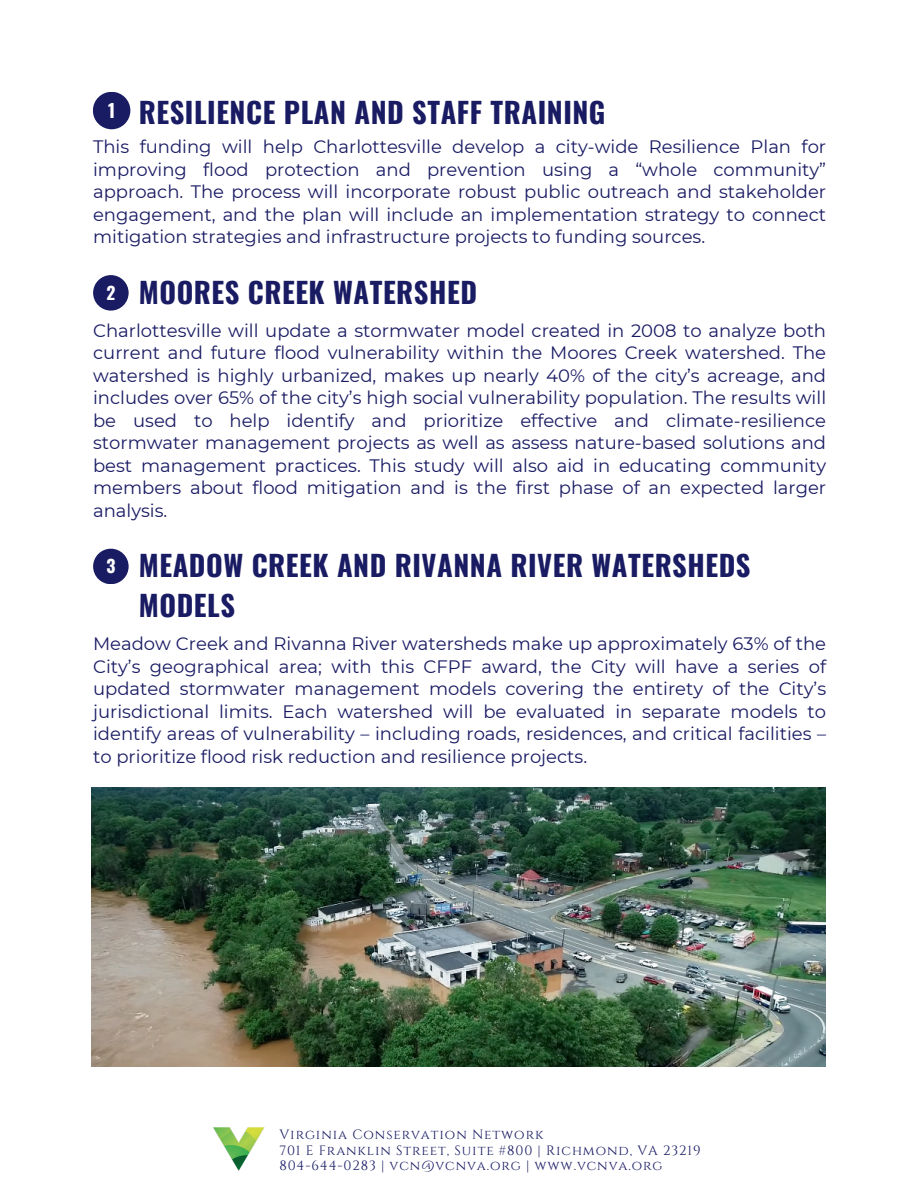
<style>
.page{position:relative;width:918px;height:1188px;background:#fff}
.page>*{position:absolute;margin:0;border:0;box-sizing:border-box;transform-origin:0 0}
.t1{font:700 28.5px/39.3px "Oswald";letter-spacing:.02em;color:#191b63}
.t2{font:700 18.45px "Oswald";color:#fff}
.t3{font:18px/22.5px "Montserrat";color:#191b63;text-align:justify}
.t4{font:700 17.55px "Oswald";color:#fff}
.t5{font:13.5px/15.8px "Cinzel";letter-spacing:.065em;color:#191b63}
.s1{font-size:17.55px;color:#fff}
</style>
<div class="page">
<div style="left:93px;top:92px;width:37px;height:37px;background:#191b63;border-radius:50%"></div>
<div style="left:93px;top:275px;width:36px;height:36px;background:#191b63;border-radius:50%"></div>
<div style="left:93px;top:549px;width:36px;height:35px;background:#191b63;border-radius:50%"></div>
<img style="left:213px;top:1127px;width:52px;height:44px">
<img style="left:92px;top:788px;width:733px;height:279px">
<h1 class="t1" style="left:139px;top:95px;width:468px">RESILIENCE PLAN AND STAFF TRAINING</h1>
<p class="t2" style="left:108px;top:101px;width:9px">1</p>
<p class="t3" style="left:93px;top:135px;width:735px">This funding will help Charlottesville develop a city-wide Resilience Plan for improving flood protection and prevention using a “whole community” approach. The process will incorporate robust public outreach and stakeholder engagement, and the plan will include an implementation strategy to connect mitigation strategies and infrastructure projects to funding sources.</p>
<h1 class="t1" style="left:107px;top:274px;width:372px"><span class="s1">2</span> MOORES CREEK WATERSHED</h1>
<p class="t3" style="left:93px;top:318px;width:735px">Charlottesville will update a stormwater model created in 2008 to analyze both current and future flood vulnerability within the Moores Creek watershed. The watershed is highly urbanized, makes up nearly 40% of the city’s acreage, and includes over 65% of the city’s high social vulnerability population. The results will be used to help identify and prioritize effective and climate-resilience stormwater management projects as well as assess nature-based solutions and best management practices. This study will also aid in educating community members about flood mitigation and is the first phase of an expected larger analysis.</p>
<p class="t4" style="left:107px;top:557px;width:10px">3</p>
<h1 class="t1" style="left:139px;top:548px;width:613px">MEADOW CREEK AND RIVANNA RIVER WATERSHEDS<br>MODELS</h1>
<p class="t3" style="left:93px;top:632px;width:735px">Meadow Creek and Rivanna River watersheds make up approximately 63% of the City’s geographical area; with this CFPF award, the City will have a series of updated stormwater management models covering the entirety of the City’s jurisdictional limits. Each watershed will be evaluated in separate models to identify areas of vulnerability – including roads, residences, and critical facilities – to prioritize flood risk reduction and resilience projects.</p>
<p class="t5" style="left:279px;top:1126px;width:423px">Virginia Conservation Network<br>701 E Franklin Street, Suite #800 | Richmond, VA 23219<br>804-644-0283 | vcn@vcnva.org | www.vcnva.org</p>
</div>
